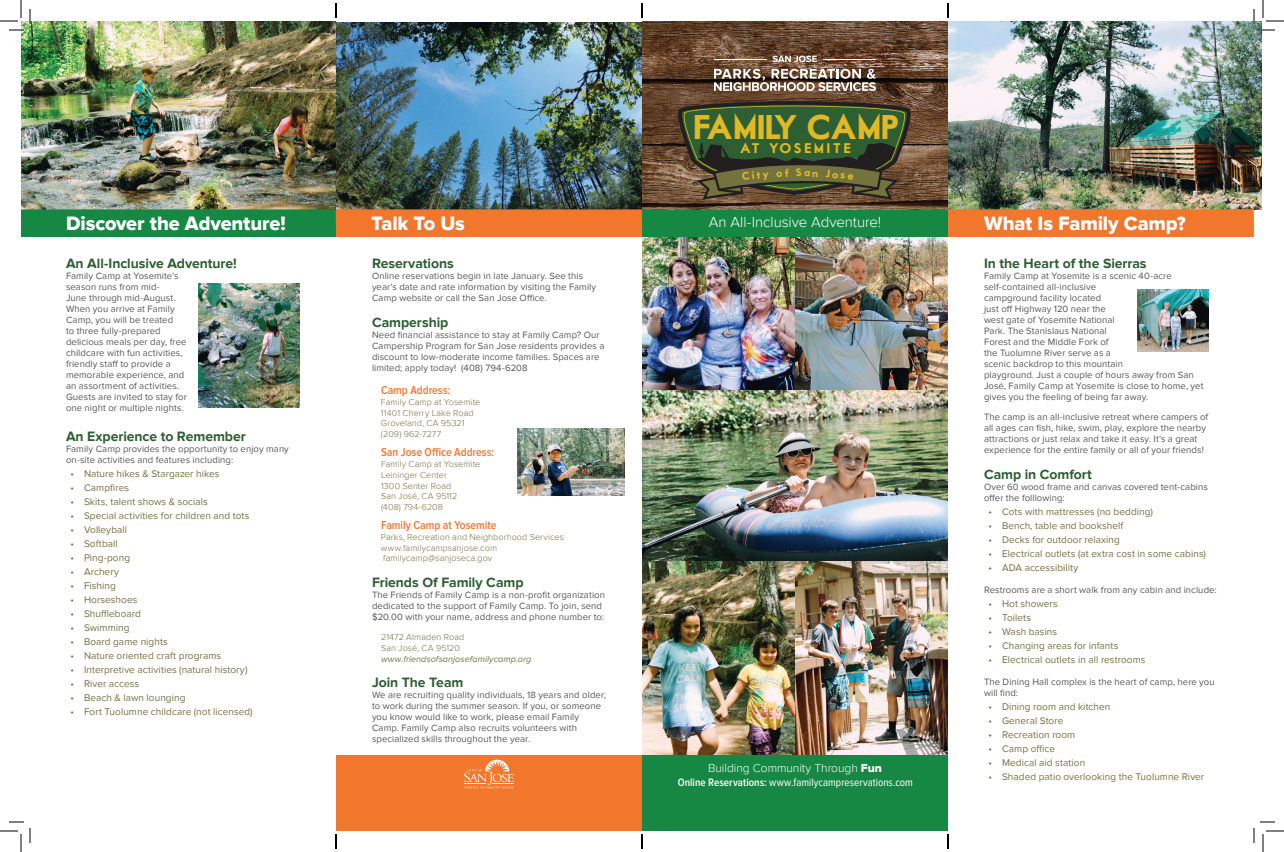
<style>
.page{position:relative;width:1284px;height:852px;background:#fff}
.page>*{position:absolute;margin:0;border:0;box-sizing:border-box;transform-origin:0 0}
.t1{font:32.7px "Motor Oil 1937 M54";color:#e1b924}
.t2{font:20px "Proxima Nova Extrabld";letter-spacing:-.005em;color:#fff}
.t3{font:300 15px "Proxima Nova";letter-spacing:-.005em;color:#fff}
.t4{font:700 14px "Proxima Nova";letter-spacing:-.005em;color:#2d5f31}
.t5{font:13.4px "Motor Oil 1937 M54";letter-spacing:.2em;color:#e1b924}
.t6{font:600 12px "Proxima Nova Cond";color:#f3762d}
.t7{font:300 12px "Proxima Nova";letter-spacing:-.005em;color:#fff}
.t8{font:11.2px "Proxima Nova Cond";color:#fff}
.t9{font:10.3px "Motor Oil 1937 M54";color:#e1b924}
.t10{font:10px "Proxima Nova";letter-spacing:.005em;color:#737340}
.t11{font:9.5px/11px "Proxima Nova";letter-spacing:.01em;color:#57585a}
.t12{font:300 9px/10.8px "Proxima Nova";letter-spacing:.01em;color:#737340}
.t13{font:italic 9px "Proxima Nova";letter-spacing:.005em;color:#737340}
.s1{font-family:"Proxima Nova Extrabld";font-weight:400}
.s2{font-weight:600}
</style>
<div class="page">
<div style="left:642px;top:21px;width:306px;height:810px;background:#178843"></div>
<img style="left:642px;top:237px;width:306px;height:324px">
<svg style="left:795px;top:526px;width:153px;height:6px"></svg>
<img style="left:795px;top:532px;width:153px;height:223px">
<img style="left:642px;top:561px;width:153px;height:194px">
<img style="left:21px;top:21px;width:1241px;height:189px">
<img style="left:1137px;top:289px;width:72px;height:62px">
<img style="left:517px;top:429px;width:107px;height:67px">
<div style="left:336px;top:209px;width:306px;height:28px;background:#f3762d"></div>
<div style="left:21px;top:209px;width:315px;height:28px;background:#178843"></div>
<div style="left:948px;top:209px;width:306px;height:28px;background:#f3762d"></div>
<div style="left:336px;top:755px;width:306px;height:76px;background:#f3762d"></div>
<svg style="left:464px;top:759px;width:50px;height:30px"></svg>
<svg style="left:773px;top:56px;width:44px;height:6px"></svg>
<svg style="left:714px;top:69px;width:162px;height:22px;background:#95867b"></svg>
<hr style="left:714px;top:59px;width:53px;height:1px;background:#fff">
<hr style="left:823px;top:59px;width:53px;height:1px;background:#fff">
<img style="left:198px;top:283px;width:102px;height:125px">
<svg style="left:0;top:0;width:31px;height:31px"></svg>
<svg style="left:0;top:821px;width:31px;height:31px"></svg>
<svg style="left:1253px;top:0;width:31px;height:31px"></svg>
<svg style="left:1253px;top:821px;width:31px;height:31px"></svg>
<svg style="left:335px;top:3px;width:2px;height:15px"></svg>
<svg style="left:335px;top:834px;width:2px;height:15px"></svg>
<svg style="left:641px;top:3px;width:2px;height:15px"></svg>
<svg style="left:641px;top:834px;width:2px;height:15px"></svg>
<svg style="left:947px;top:3px;width:2px;height:15px"></svg>
<svg style="left:947px;top:834px;width:2px;height:15px"></svg>
<svg style="left:673px;top:101px;width:247px;height:97px;background:#455331"></svg>
<h1 class="t1" style="left:693px;top:112px;width:207px">FAMILY CAMP</h1>
<p class="t9" style="left:796px;top:168px;width:8px">S</p>
<h3 class="t5" style="left:740px;top:142px;width:113px">AT YOSEMITE</h3>
<h2 class="t2" style="left:66px;top:212px;width:221px">Discover the Adventure!</h2>
<h2 class="t2" style="left:984px;top:212px;width:203px">What Is Family Camp?</h2>
<h3 class="t4" style="left:984px;top:255px;width:164px">In the Heart of the Sierras</h3>
<p class="t11" style="left:984px;top:270px;width:221px">Family Camp at Yosemite is a scenic 40-acre self-contained all-inclusive<br>campground facility located<br>just off Highway 120 near the<br>west gate of Yosemite National<br>Park. The Stanislaus National<br>Forest and the Middle Fork of<br>the Tuolumne River serve as a<br>scenic backdrop to this mountain<br>playground. Just a couple of hours away from San José, Family Camp at Yosemite is close to home, yet gives you the feeling of being far away.</p>
<p class="t11" style="left:984px;top:411px;width:226px">The camp is an all-inclusive retreat where campers of all ages can fish, hike, swim, play, explore the nearby attractions or just relax and take it easy. It’s a great experience for the entire family or all of your friends!</p>
<h3 class="t4" style="left:984px;top:466px;width:109px">Camp in Comfort</h3>
<p class="t11" style="left:984px;top:481px;width:225px">Over 60 wood frame and canvas covered tent-cabins offer the folllowing:</p>
<p class="t10" style="left:988px;top:506px;width:166px">• Cots with mattresses (no bedding)</p>
<p class="t10" style="left:988px;top:520px;width:136px">• Bench, table and bookshelf</p>
<p class="t10" style="left:988px;top:534px;width:133px">• Decks for outdoor relaxing</p>
<p class="t10" style="left:988px;top:548px;width:219px">• Electrical outlets (at extra cost in some cabins)</p>
<p class="t10" style="left:988px;top:562px;width:91px">• ADA accessibility</p>
<p class="t11" style="left:984px;top:584px;width:234px">Restrooms are a short walk from any cabin and include:</p>
<p class="t10" style="left:988px;top:598px;width:71px">• Hot showers</p>
<p class="t10" style="left:988px;top:612px;width:44px">• Toilets</p>
<p class="t10" style="left:988px;top:626px;width:70px">• Wash basins</p>
<p class="t10" style="left:988px;top:640px;width:131px">• Changing areas for infants</p>
<p class="t10" style="left:988px;top:654px;width:159px">• Electrical outlets in all restrooms</p>
<p class="t11" style="left:984px;top:676px;width:232px">The Dining Hall complex is the heart of camp, here you will find:</p>
<p class="t10" style="left:988px;top:701px;width:123px">• Dining room and kitchen</p>
<p class="t10" style="left:988px;top:715px;width:76px">• General Store</p>
<p class="t10" style="left:988px;top:729px;width:88px">• Recreation room</p>
<p class="t10" style="left:988px;top:743px;width:68px">• Camp office</p>
<p class="t10" style="left:988px;top:757px;width:98px">• Medical aid station</p>
<p class="t10" style="left:988px;top:771px;width:217px">• Shaded patio overlooking the Tuolumne River</p>
<h2 class="t2" style="left:371px;top:212px;width:95px">Talk To Us</h2>
<h3 class="t4" style="left:372px;top:255px;width:83px">Reservations</h3>
<p class="t11" style="left:372px;top:270px;width:226px">Online reservations begin in late January. See this year’s date and rate information by visiting the Family<br>Camp website or call the San Jose Office.</p>
<h3 class="t4" style="left:372px;top:314px;width:78px">Campership</h3>
<p class="t11" style="left:372px;top:329px;width:234px">Need financial assistance to stay at Family Camp? Our Campership Program for San Jose residents provides a discount to low-moderate income families. Spaces are limited; apply today! (408) 794-6208</p>
<p class="t6" style="left:381px;top:385px;width:71px">Camp Address:</p>
<p class="t12" style="left:381px;top:397px;width:101px">Family Camp at Yosemite<br>11401 Cherry Lake Road<br>Groveland, CA 95321 (209) 962-7277</p>
<p class="t6" style="left:381px;top:447px;width:115px">San Jose Office Address:</p>
<p class="t12" style="left:381px;top:459px;width:101px">Family Camp at Yosemite<br>Leininger Center<br>1300 Senter Road<br>San José, CA 95112<br>(408) 794-6208</p>
<p class="t6" style="left:381px;top:520px;width:117px">Family Camp at Yosemite</p>
<p class="t12" style="left:381px;top:532px;width:184px">Parks, Recreation and Neighborhood Services www.familycampsanjose.com familycamp@sanjoseca.gov</p>
<h3 class="t4" style="left:372px;top:575px;width:153px">Friends Of Family Camp</h3>
<p class="t11" style="left:372px;top:590px;width:234px">The Friends of Family Camp is a non-profit organization dedicated to the support of Family Camp. To join, send $20.00 with your name, address and phone number to:</p>
<p class="t12" style="left:381px;top:632px;width:85px">21472 Almaden Road<br>San José, CA 95120</p>
<p class="t13" style="left:381px;top:655px;width:152px">www.friendsofsanjosefamilycamp.org</p>
<h3 class="t4" style="left:372px;top:675px;width:93px">Join The Team</h3>
<p class="t11" style="left:372px;top:690px;width:235px">We are recruiting quality individuals, 18 years and older, to work during the summer season. If you, or someone you know would like to work, please email Family Camp. Family Camp also recruits volunteers with specialized skills throughout the year.</p>
<h3 class="t3" style="left:709px;top:214px;width:174px">An All-Inclusive Adventure!</h3>
<h3 class="t4" style="left:66px;top:255px;width:172px">An All-Inclusive Adventure!</h3>
<p class="t11" style="left:66px;top:270px;width:122px">Family Camp at Yosemite’s season runs from mid-<br>June through mid-August.<br>When you arrive at Family<br>Camp, you will be treated<br>to three fully-prepared delicious meals per day, free childcare with fun activities, friendly staff to provide a memorable experience, and an assortment of activities.<br>Guests are invited to stay for one night or multiple nights.</p>
<h3 class="t4" style="left:66px;top:428px;width:181px">An Experience to Remember</h3>
<p class="t11" style="left:66px;top:444px;width:224px">Family Camp provides the opportunity to enjoy many on-site activities and features including:</p>
<p class="t10" style="left:70px;top:468px;width:150px">• Nature hikes &amp; Stargazer hikes</p>
<p class="t10" style="left:70px;top:482px;width:60px">• Campfires</p>
<p class="t10" style="left:70px;top:496px;width:139px">• Skits, talent shows &amp; socials</p>
<p class="t10" style="left:70px;top:510px;width:180px">• Special activities for children and tots</p>
<p class="t10" style="left:70px;top:524px;width:58px">• Volleyball</p>
<p class="t10" style="left:70px;top:538px;width:49px">• Softball</p>
<p class="t10" style="left:70px;top:552px;width:61px">• Ping-pong</p>
<p class="t10" style="left:70px;top:566px;width:50px">• Archery</p>
<p class="t10" style="left:70px;top:580px;width:47px">• Fishing</p>
<p class="t10" style="left:70px;top:594px;width:68px">• Horseshoes</p>
<p class="t10" style="left:70px;top:608px;width:72px">• Shuffleboard</p>
<p class="t10" style="left:70px;top:622px;width:61px">• Swimming</p>
<p class="t10" style="left:70px;top:636px;width:99px">• Board game nights</p>
<p class="t10" style="left:70px;top:650px;width:152px">• Nature oriented craft programs</p>
<p class="t10" style="left:70px;top:664px;width:179px">• Interpretive activities (natural history)</p>
<p class="t10" style="left:70px;top:678px;width:70px">• River access</p>
<p class="t10" style="left:70px;top:692px;width:116px">• Beach &amp; lawn lounging</p>
<p class="t10" style="left:70px;top:706px;width:184px">• Fort Tuolumne childcare (not licensed)</p>
<p class="t7" style="left:708px;top:761px;width:175px">Building Community Through <span class="s1">Fun</span></p>
<p class="t8" style="left:678px;top:777px;width:237px"><span class="s2">Online Reservations:</span> www.familycampreservations.com</p>
</div>
